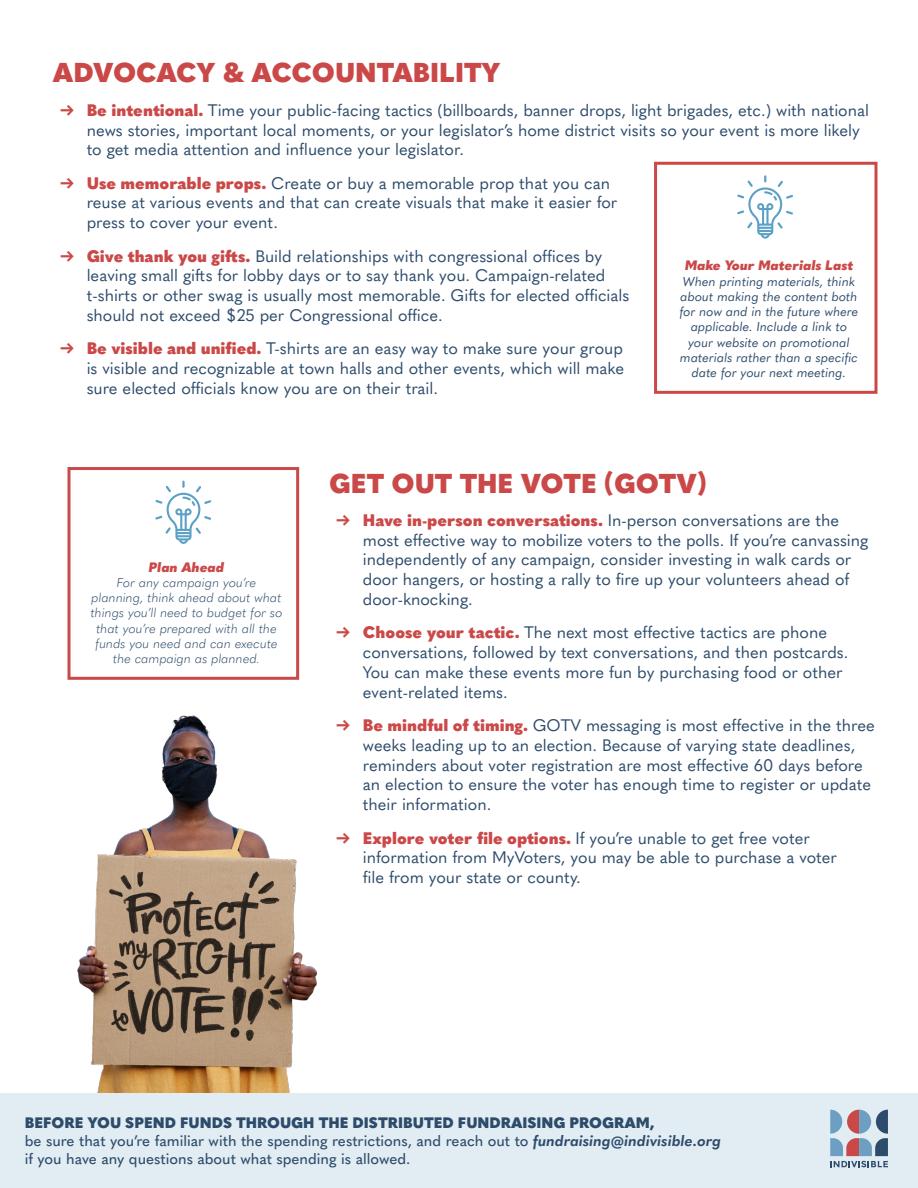
<style>
.page{position:relative;width:918px;height:1188px;background:#fff}
.page>*{position:absolute;margin:0;border:0;box-sizing:border-box;transform-origin:0 0}
.HEADLINE{font:900 27px "Quasimoda";color:#ca4948}
.t1{font:16.5px/19.8px "Quasimoda";color:#2d4c6b}
.t2{font:500 15px/18px "Quasimoda";color:#2d4c6b}
.TIP_HEADER{font:italic 900 13.5px "Quasimoda";color:#ca4948}
.TIP_BODY{font:italic 12.75px/15.3px "Quasimoda";color:#2d4c6b;text-align:center}
.TIP_BODY-2{font:italic 300 12.75px/15.3px "Quasimoda";color:#2d4c6b;text-align:center}
.s1{font-weight:900;color:#ca4948}
.s2{font-weight:900}
.s3{font-weight:700;font-style:italic}
</style>
<div class="page">
<div style="left:0;top:1093px;width:918px;height:95px;background:#e2ecf3"></div>
<svg style="left:830px;top:1110px;width:58px;height:57px"></svg>
<img style="left:77px;top:715px;width:240px;height:378px">
<div style="left:654px;top:162px;width:224px;height:232px;border:3px solid #ca4948"></div>
<svg style="left:737px;top:175px;width:56px;height:64px"></svg>
<div style="left:68px;top:467px;width:231px;height:213px;border:3px solid #ca4948"></div>
<svg style="left:155px;top:481px;width:56px;height:63px"></svg>
<p class="HEADLINE" style="left:53px;top:52px;width:449px">ADVOCACY &amp; ACCOUNTABILITY</p>
<p class="t1" style="left:87px;top:99px;width:784px;text-indent:-27px"><span class="s1">→ Be intentional.</span> Time your public-facing tactics (billboards, banner drops, light brigades, etc.) with national news stories, important local moments, or your legislator’s home district visits so your event is more likely to get media attention and influence your legislator.</p>
<p class="t1" style="left:87px;top:172px;width:532px;text-indent:-27px"><span class="s1">→ Use memorable props.</span> Create or buy a memorable prop that you can reuse at various events and that can create visuals that make it easier for press to cover your event.</p>
<p class="t1" style="left:87px;top:245px;width:544px;text-indent:-27px"><span class="s1">→ Give thank you gifts.</span> Build relationships with congressional offices by leaving small gifts for lobby days or to say thank you. Campaign-related t-shirts or other swag is usually most memorable. Gifts for elected officials should not exceed $25 per Congressional office.</p>
<p class="t1" style="left:87px;top:337px;width:539px;text-align:justify;text-indent:-27px"><span class="s1">→ Be visible and unified.</span> T-shirts are an easy way to make sure your group is visible and recognizable at town halls and other events, which will make sure elected officials know you are on their trail.</p>
<p class="TIP_HEADER" style="left:685px;top:255px;width:170px">Make Your Materials Last</p>
<p class="TIP_BODY" style="left:680px;top:273px;width:180px">When printing materials, think about making the content both for now and in the future where applicable. Include a link to your website on promotional materials rather than a specific date for your next meeting.</p>
<p class="TIP_HEADER" style="left:149px;top:556px;width:77px">Plan Ahead</p>
<p class="TIP_BODY-2" style="left:91px;top:574px;width:193px">For any campaign you’re planning, think ahead about what things you’ll need to budget for so that you’re prepared with all the funds you need and can execute the campaign as planned.</p>
<p class="HEADLINE" style="left:329px;top:462px;width:379px">GET OUT THE VOTE (GOTV)</p>
<p class="t1" style="left:363px;top:509px;width:507px;text-indent:-27px"><span class="s1">→ Have in-person conversations.</span> In-person conversations are the most effective way to mobilize voters to the polls. If you’re canvassing independently of any campaign, consider investing in walk cards or door hangers, or hosting a rally to fire up your volunteers ahead of door-knocking.</p>
<p class="t1" style="left:363px;top:622px;width:487px;text-indent:-27px"><span class="s1">→ Choose your tactic.</span> The next most effective tactics are phone conversations, followed by text conversations, and then postcards.<br>You can make these events more fun by purchasing food or other event-related items.</p>
<p class="t1" style="left:363px;top:714px;width:513px;text-indent:-27px"><span class="s1">→ Be mindful of timing.</span> GOTV messaging is most effective in the three weeks leading up to an election. Because of varying state deadlines, reminders about voter registration are most effective 60 days before an election to ensure the voter has enough time to register or update their information.</p>
<p class="t1" style="left:363px;top:827px;width:476px;text-indent:-27px"><span class="s1">→ Explore voter file options.</span> If you’re unable to get free voter information from MyVoters, you may be able to purchase a voter file from your state or county.</p>
<p class="t2" style="left:25px;top:1112px;width:698px"><span class="s2">BEFORE YOU SPEND FUNDS THROUGH THE DISTRIBUTED FUNDRAISING PROGRAM,<br></span>be sure that you’re familiar with the spending restrictions, and reach out to <span class="s3">fundraising@indivisible.org </span>if you have any questions about what spending is allowed.</p>
</div>
